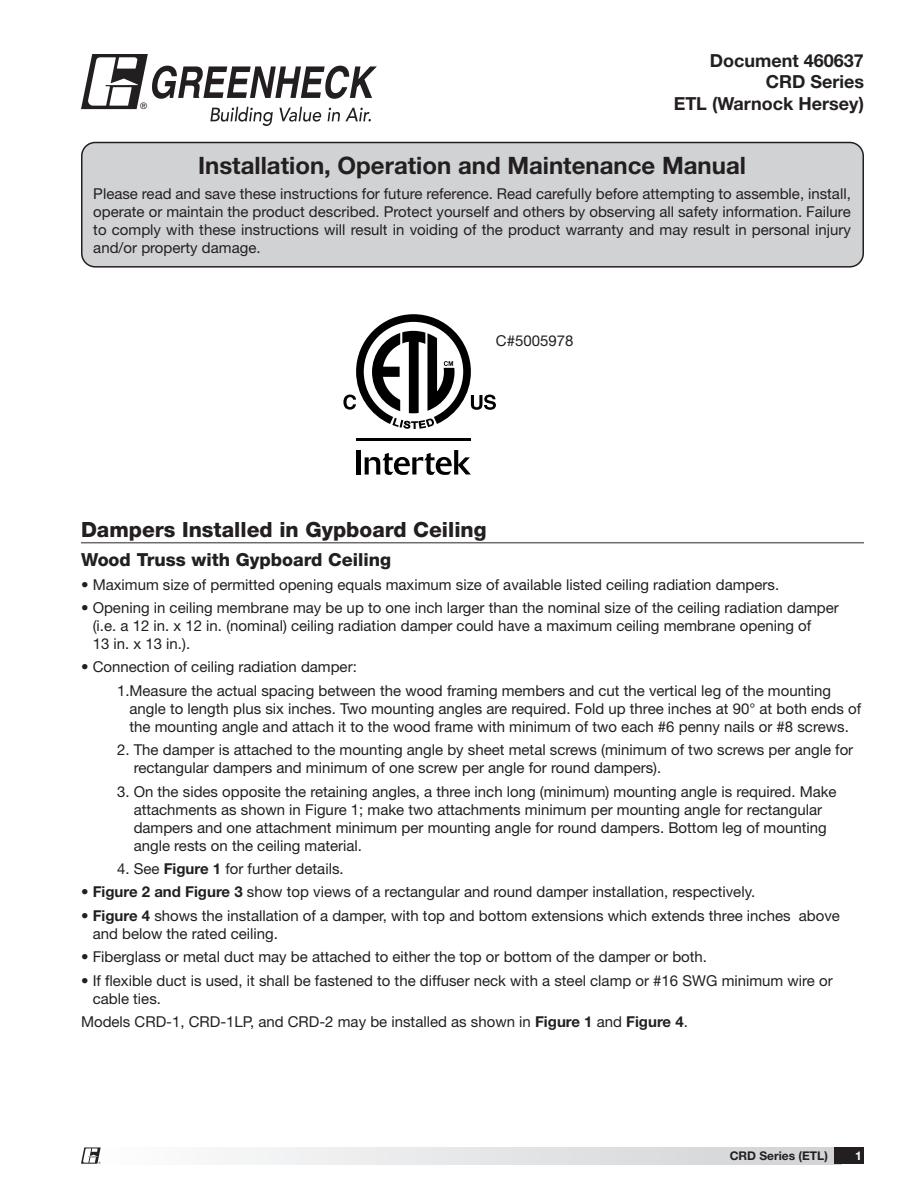
<style>
.page{position:relative;width:918px;height:1188px;background:#fff}
.page>*{position:absolute;margin:0;border:0;box-sizing:border-box;transform-origin:0 0}
.t1{font:700 24px "Helvetica Neue LT Std";color:#231f20}
.Section_Heading_wUnd{font:800 21px "Helvetica Neue LT Std";color:#231f20}
.t2{font:700 18px/21.6px "Helvetica Neue LT Std";color:#231f20;text-align:right}
.Sub-Section_Headings{font:800 18px "Helvetica Neue LT Std";color:#231f20}
.Body_10_12_55_Roman{font:15px/18px "Helvetica Neue LT Std";color:#231f20}
.t3{font:700 12px "Helvetica Neue LT Std";color:#231f20}
.t4{font:700 12px "Helvetica Neue LT Std";color:#fff}
.t5{font:9px "Helvetica Neue LT Std";color:#231f20}
.s1{font-weight:700}
</style>
<div class="page">
<hr style="left:81px;top:542px;width:783px;height:1px;background:#6c6d70">
<div style="left:356px;top:450px;width:5px;height:25px;background:#000"></div>
<svg style="left:365px;top:450px;width:106px;height:25px"></svg>
<hr style="left:356px;top:438px;width:115px;height:2px;background:#000">
<svg style="left:343px;top:314px;width:153px;height:115px"></svg>
<svg style="left:81px;top:54px;width:296px;height:72px"></svg>
<div style="left:81px;top:1148px;width:760px;height:16px;background:linear-gradient(to right,#fefefe,#d1d2d4)"></div>
<div style="left:834px;top:1148px;width:30px;height:16px;background:#231f20"></div>
<svg style="left:81px;top:1147px;width:20px;height:17px"></svg>
<div style="left:82px;top:142px;width:781px;height:125px;background:#d1d2d4;border-radius:14px"></div>
<div style="left:81px;top:142px;width:783px;height:126px;border:2px solid #231f20;border-radius:14px"></div>
<p class="t5" style="left:140px;top:100px;width:9px">®</p>
<p class="t2" style="left:674px;top:49px;width:192px">Document 460637<br>CRD Series<br>ETL (Warnock Hersey)</p>
<h1 class="t1" style="left:198px;top:150px;width:549px">Installation, Operation and Maintenance Manual</h1>
<p class="Body_10_12_55_Roman" style="left:93px;top:184px;width:759px;text-align:justify">Please read and save these instructions for future reference. Read carefully before attempting to assemble, install, operate or maintain the product described. Protect yourself and others by observing all safety information. Failure to comply with these instructions will result in voiding of the product warranty and may result in personal injury and/or property damage.</p>
<p class="Body_10_12_55_Roman" style="left:496px;top:331px;width:79px">C#5005978</p>
<p class="Section_Heading_wUnd" style="left:81px;top:517px;width:407px">Dampers Installed in Gypboard Ceiling</p>
<p class="Sub-Section_Headings" style="left:81px;top:549px;width:312px">Wood Truss with Gypboard Ceiling</p>
<p class="Body_10_12_55_Roman" style="left:81px;top:575px;width:700px">• Maximum size of permitted opening equals maximum size of available listed ceiling radiation dampers.</p>
<p class="Body_10_12_55_Roman" style="left:93px;top:599px;width:748px;text-indent:-12px">• Opening in ceiling membrane may be up to one inch larger than the nominal size of the ceiling radiation damper (i.e. a 12 in. x 12 in. (nominal) ceiling radiation damper could have a maximum ceiling membrane opening of<br>13 in. x 13 in.).</p>
<p class="Body_10_12_55_Roman" style="left:81px;top:658px;width:277px">• Connection of ceiling radiation damper:</p>
<p class="Body_10_12_55_Roman" style="left:130px;top:681px;width:733px;text-indent:-13px">1.Measure the actual spacing between the wood framing members and cut the vertical leg of the mounting angle to length plus six inches. Two mounting angles are required. Fold up three inches at 90° at both ends of the mounting angle and attach it to the wood frame with minimum of two each #6 penny nails or #8 screws.</p>
<p class="Body_10_12_55_Roman" style="left:134px;top:741px;width:721px;text-indent:-17px">2. The damper is attached to the mounting angle by sheet metal screws (minimum of two screws per angle for rectangular dampers and minimum of one screw per angle for round dampers).</p>
<p class="Body_10_12_55_Roman" style="left:134px;top:782px;width:705px;text-indent:-17px">3. On the sides opposite the retaining angles, a three inch long (minimum) mounting angle is required. Make attachments as shown in Figure 1; make two attachments minimum per mounting angle for rectangular dampers and one attachment minimum per mounting angle for round dampers. Bottom leg of mounting angle rests on the ceiling material.</p>
<p class="Body_10_12_55_Roman" style="left:117px;top:860px;width:228px">4. See <span class="s1">Figure 1</span> for further details.</p>
<p class="Body_10_12_55_Roman" style="left:81px;top:883px;width:676px">• <span class="s1">Figure 2 and Figure 3</span> show top views of a rectangular and round damper installation, respectively.</p>
<p class="Body_10_12_55_Roman" style="left:93px;top:906px;width:749px;text-indent:-12px">• <span class="s1">Figure 4</span> shows the installation of a damper, with top and bottom extensions which extends three inches above and below the rated ceiling.</p>
<p class="Body_10_12_55_Roman" style="left:81px;top:948px;width:628px">• Fiberglass or metal duct may be attached to either the top or bottom of the damper or both.</p>
<p class="Body_10_12_55_Roman" style="left:93px;top:971px;width:742px;text-indent:-12px">• If flexible duct is used, it shall be fastened to the diffuser neck with a steel clamp or #16 SWG minimum wire or cable ties.</p>
<p class="Body_10_12_55_Roman" style="left:81px;top:1013px;width:608px">Models CRD-1, CRD-1LP, and CRD-2 may be installed as shown in <span class="s1">Figure 1</span> and <span class="s1">Figure 4</span>.</p>
<p class="t3" style="left:730px;top:1148px;width:100px">CRD Series (ETL)</p>
<p class="t4" style="left:855px;top:1148px;width:8px">1</p>
</div>
